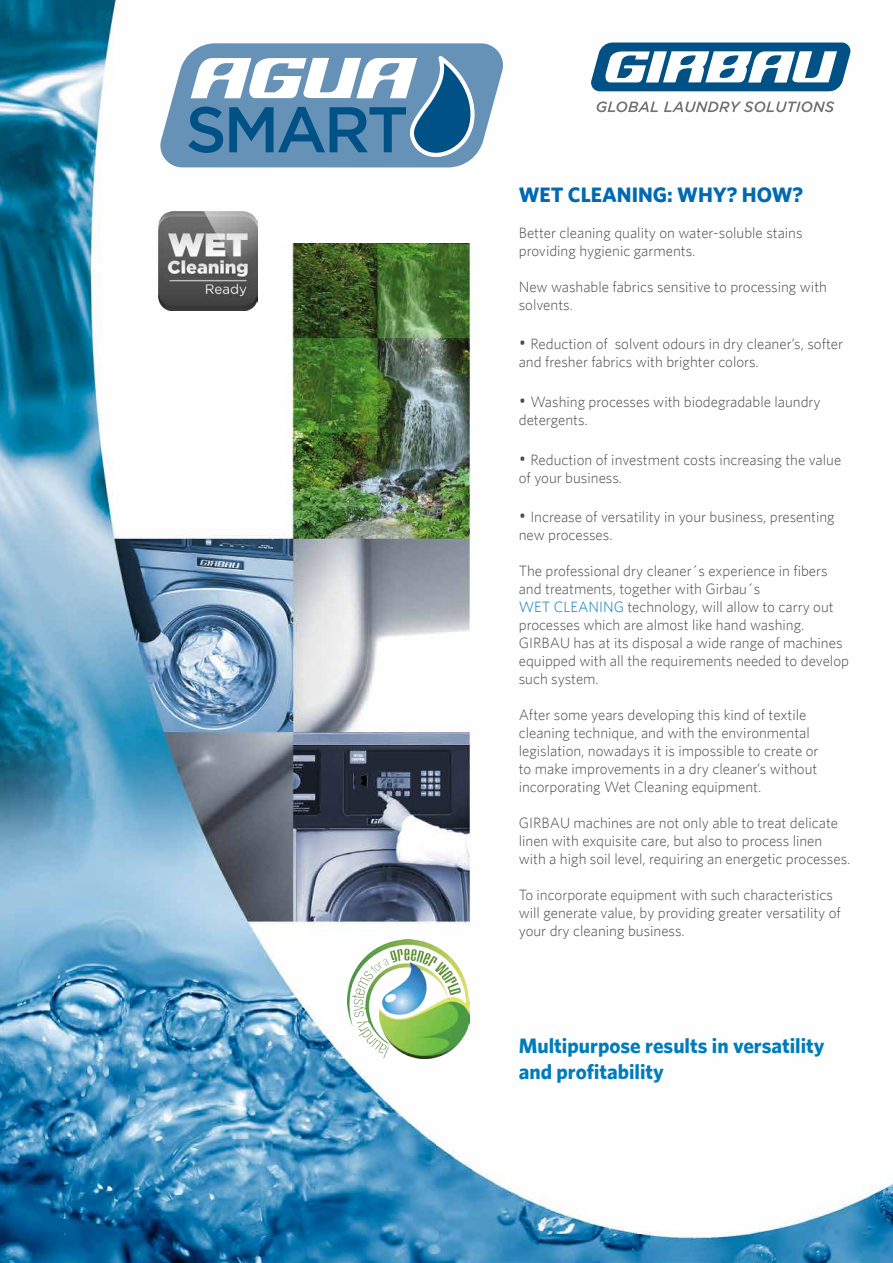
<style>
.page{position:relative;width:893px;height:1263px;background:#fff}
.page>*{position:absolute;margin:0;border:0;box-sizing:border-box;transform-origin:0 0}
.t1{font:700 21px/25.2px "Whitney";color:#007bbc}
.t2{font:700 21px "Whitney";color:#0069b2}
.t3{font:300 15px/18px "Whitney";color:#4b4b4d}
.s1{font-size:18px}
.s2{color:#007bbc}
</style>
<div class="page">
<img style="left:0;top:0;width:893px;height:1263px">
<img style="left:348px;top:940px;width:122px;height:118px">
<div style="left:276px;top:134px;width:213px;height:108px;background:#fff"></div>
<img style="left:159px;top:212px;width:98px;height:98px">
<svg style="left:160px;top:43px;width:343px;height:124px"></svg>
<svg style="left:591px;top:43px;width:259px;height:48px"></svg>
<svg style="left:597px;top:101px;width:61px;height:11px"></svg>
<svg style="left:664px;top:101px;width:170px;height:11px"></svg>
<h1 class="t2" style="left:519px;top:182px;width:286px">WET CLEANING: WHY? HOW?</h1>
<p class="t3" style="left:519px;top:223px;width:285px">Better cleaning quality on water-soluble stains providing hygienic garments.</p>
<p class="t3" style="left:519px;top:277px;width:310px">New washable fabrics sensitive to processing with solvents.</p>
<p class="t3" style="left:519px;top:335px;width:326px"><span class="s1">•</span> Reduction of solvent odours in dry cleaner’s, softer and fresher fabrics with brighter colors.</p>
<p class="t3" style="left:519px;top:393px;width:303px"><span class="s1">•</span> Washing processes with biodegradable laundry detergents.</p>
<p class="t3" style="left:519px;top:450px;width:324px"><span class="s1">•</span> Reduction of investment costs increasing the value of your business.</p>
<p class="t3" style="left:519px;top:508px;width:318px"><span class="s1">•</span> Increase of versatility in your business, presenting new processes.</p>
<p class="t3" style="left:519px;top:562px;width:332px">The professional dry cleaner´s experience in fibers and treatments, together with Girbau´s<br><span class="s2">WET CLEANING</span> technology, will allow to carry out processes which are almost like hand washing.<br>GIRBAU has at its disposal a wide range of machines equipped with all the requirements needed to develop such system.</p>
<p class="t3" style="left:519px;top:706px;width:301px">After some years developing this kind of textile cleaning technique, and with the environmental legislation, nowadays it is impossible to create or to make improvements in a dry cleaner’s without incorporating Wet Cleaning equipment.</p>
<p class="t3" style="left:519px;top:814px;width:333px">GIRBAU machines are not only able to treat delicate linen with exquisite care, but also to process linen with a high soil level, requiring an energetic processes.</p>
<p class="t3" style="left:519px;top:886px;width:324px">To incorporate equipment with such characteristics will generate value, by providing greater versatility of your dry cleaning business.</p>
<h1 class="t1" style="left:519px;top:1033px;width:307px">Multipurpose results in versatility and profitability</h1>
</div>
